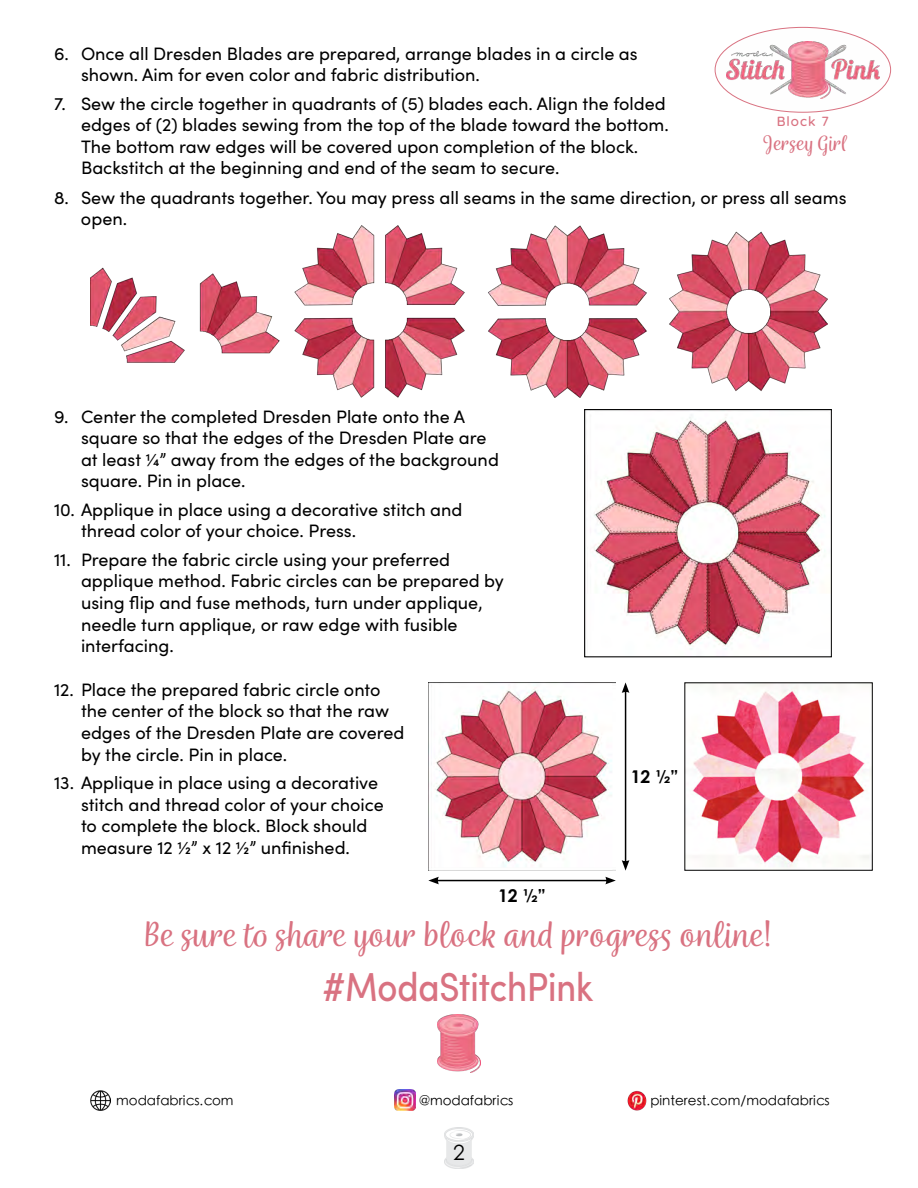
<style>
.page{position:relative;width:918px;height:1188px;background:#fff}
.page>*{position:absolute;margin:0;border:0;box-sizing:border-box;transform-origin:0 0}
.t1{font:40.5px "Wreath";color:#d97281}
.t2{font:condensed 40.5px "Sofia Pro";color:#d97281}
.t3{font:24px "Wreath";color:#d97281}
.t4{font:21px "Century Gothic Pro";color:#000}
.t5{font:18px/21.6px "Sofia Pro";color:#000}
.t6{font:700 17.55px "Century Gothic Pro";color:#000}
.t7{font:13.5px "ST Heiti";color:#000}
.t8{font:500 13.5px "Quicksand";letter-spacing:.08em;color:#d97281}
</style>
<div class="page">
<img style="left:444px;top:1128px;width:30px;height:40px">
<img style="left:726px;top:41px;width:154px;height:57px">
<img style="left:437px;top:1015px;width:44px;height:58px">
<img style="left:627px;top:1091px;width:20px;height:20px">
<img style="left:90px;top:1090px;width:21px;height:21px">
<img style="left:395px;top:1090px;width:21px;height:21px">
<hr style="left:437px;top:880px;width:171px;height:1px;background:#000">
<svg style="left:428px;top:877px;width:11px;height:7px"></svg>
<svg style="left:605px;top:877px;width:11px;height:7px"></svg>
<hr style="left:625px;top:691px;width:1px;height:171px;background:#000">
<svg style="left:622px;top:682px;width:7px;height:11px"></svg>
<svg style="left:622px;top:860px;width:7px;height:11px"></svg>
<img style="left:90px;top:225px;width:738px;height:173px">
<img style="left:593px;top:415px;width:232px;height:235px">
<div style="left:585px;top:409px;width:247px;height:248px;border:1px solid #000"></div>
<img style="left:428px;top:683px;width:188px;height:188px">
<img style="left:692px;top:684px;width:179px;height:183px">
<div style="left:684px;top:682px;width:189px;height:189px;border:1px solid #000"></div>
<p class="t5" style="left:81px;top:41px;width:558px;text-indent:-27px">6. Once all Dresden Blades are prepared, arrange blades in a circle as shown. Aim for even color and fabric distribution.</p>
<p class="t5" style="left:81px;top:91px;width:589px;text-indent:-27px">7. Sew the circle together in quadrants of (5) blades each. Align the folded edges of (2) blades sewing from the top of the blade toward the bottom.<br>The bottom raw edges will be covered upon completion of the block.<br>Backstitch at the beginning and end of the seam to secure.</p>
<p class="t5" style="left:81px;top:185px;width:767px;text-indent:-27px">8. Sew the quadrants together. You may press all seams in the same direction, or press all seams open.</p>
<p class="t8" style="left:777px;top:110px;width:54px">Block 7</p>
<h2 class="t3" style="left:763px;top:129px;width:85px">Jersey Girl</h2>
<p class="t5" style="left:81px;top:405px;width:419px;text-indent:-27px">9. Center the completed Dresden Plate onto the A square so that the edges of the Dresden Plate are at least ¼” away from the edges of the background square. Pin in place.</p>
<p class="t5" style="left:81px;top:498px;width:383px;text-indent:-27px">10. Applique in place using a decorative stitch and thread color of your choice. Press.</p>
<p class="t5" style="left:81px;top:548px;width:424px;text-indent:-27px">11. Prepare the fabric circle using your preferred applique method. Fabric circles can be prepared by using flip and fuse methods, turn under applique, needle turn applique, or raw edge with fusible interfacing.</p>
<p class="t5" style="left:81px;top:678px;width:325px;text-indent:-27px">12. Place the prepared fabric circle onto the center of the block so that the raw edges of the Dresden Plate are covered by the circle. Pin in place.</p>
<p class="t5" style="left:81px;top:771px;width:304px;text-indent:-27px">13. Applique in place using a decorative stitch and thread color of your choice to complete the block. Block should measure 12 ½” x 12 ½” unfinished.</p>
<p class="t6" style="left:498px;top:884px;width:49px">12 1/2”</p>
<p class="t6" style="left:631px;top:766px;width:49px">12 1/2”</p>
<h1 class="t1" style="left:144px;top:910px;width:630px">Be sure to share your block and progress online!</h1>
<h1 class="t2" style="left:322px;top:961px;width:273px">#ModaStitchPink</h1>
<p class="t7" style="left:116px;top:1094px;width:119px">modafabrics.com</p>
<p class="t7" style="left:418px;top:1094px;width:97px">@modafabrics</p>
<p class="t7" style="left:650px;top:1094px;width:181px">pinterest.com/modafabrics</p>
<p class="t4" style="left:453px;top:1140px;width:13px">2</p>
</div>
